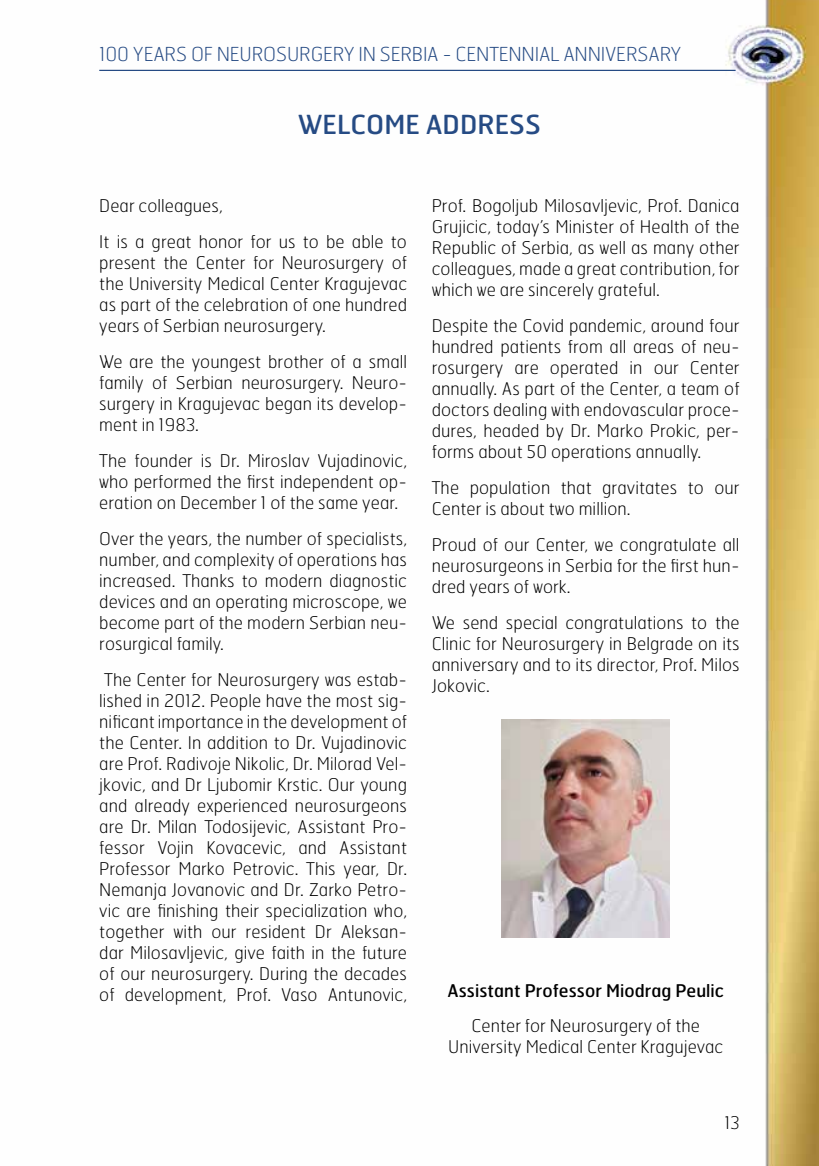
<style>
.page{position:relative;width:819px;height:1166px;background:#fff}
.page>*{position:absolute;margin:0;border:0;box-sizing:border-box;transform-origin:0 0}
.t1{font:26.25px "Hermes FB";color:#264b84}
.t2{font:100 19.25px "Hermes FB";letter-spacing:-.01em;color:#264b84}
.t3{font:100 17.5px/21px "Hermes FB";letter-spacing:.005em;color:#000;text-align:justify}
.t4{font:17.5px "Hermes FB";letter-spacing:.005em;color:#000}
</style>
<div class="page">
<img style="left:99px;top:0;width:720px;height:1166px">
<hr style="left:99px;top:70px;width:636px;height:1px;background:#264b84">
<img style="left:502px;top:719px;width:167px;height:218px">
<p class="t2" style="left:99px;top:42px;width:583px">100 years of neurosurgery in Serbia - Centennial anniversary</p>
<h1 class="t1" style="left:298px;top:103px;width:245px">WELCOME ADDRESS</h1>
<p class="t3" style="left:99px;top:187px;width:309px;line-height:35.9px">Dear colleagues,<br>It is a great honor for us to be able to</p>
<p class="t3" style="left:99px;top:252px;width:309px">present the Center for Neurosurgery of the University Medical Center Kragujevac as part of the celebration of one hundred years of Serbian neurosurgery.</p>
<p class="t3" style="left:99px;top:350px;width:309px">We are the youngest brother of a small family of Serbian neurosurgery. Neuro&shy;surgery in Kragujevac began its develop&shy;ment in 1983.</p>
<p class="t3" style="left:99px;top:449px;width:309px">The founder is Dr. Miroslav Vujadinovic, who performed the first independent op&shy;eration on December 1 of the same year.</p>
<p class="t3" style="left:99px;top:527px;width:309px">Over the years, the number of specialists, number, and complexity of operations has increased. Thanks to modern diagnostic devices and an operating microscope, we become part of the modern Serbian neu&shy;rosurgical family.</p>
<p class="t3" style="left:99px;top:668px;width:309px">The Center for Neurosurgery was estab&shy;lished in 2012. People have the most sig&shy;nificant importance in the development of the Center. In addition to Dr. Vujadinovic are Prof. Radivoje Nikolic, Dr. Milorad Vel&shy;jkovic, and Dr Ljubomir Krstic. Our young and already experienced neurosurgeons are Dr. Milan Todosijevic, Assistant Pro&shy;fessor Vojin Kovacevic, and Assistant Professor Marko Petrovic. This year, Dr.<br>Nemanja Jovanovic and Dr. Zarko Petro&shy;vic are finishing their specialization who, together with our resident Dr Aleksan&shy;dar Milosavljevic, give faith in the future of our neurosurgery. During the decades of development, Prof. Vaso Antunovic,</p>
<p class="t3" style="left:432px;top:195px;width:309px">Prof. Bogoljub Milosavljevic, Prof. Danica Grujicic, today’s Minister of Health of the Republic of Serbia, as well as many other colleagues, made a great contribution, for which we are sincerely grateful.</p>
<p class="t3" style="left:432px;top:315px;width:309px">Despite the Covid pandemic, around four hundred patients from all areas of neu&shy;rosurgery are operated in our Center annually. As part of the Center, a team of doctors dealing with endovascular proce&shy;dures, headed by Dr. Marko Prokic, per&shy;forms about 50 operations annually.</p>
<p class="t3" style="left:432px;top:476px;width:309px">The population that gravitates to our<br>Center is about two million.</p>
<p class="t3" style="left:432px;top:533px;width:309px">Proud of our Center, we congratulate all neurosurgeons in Serbia for the first hun&shy;dred years of work.</p>
<p class="t3" style="left:432px;top:611px;width:309px">We send special congratulations to the Clinic for Neurosurgery in Belgrade on its anniversary and to its director, Prof. Milos Jokovic.</p>
<p class="t4" style="left:447px;top:975px;width:278px">Assistant Professor Miodrag Peulic</p>
<p class="t3" style="left:448px;top:1015px;width:276px;text-align:center">Center for Neurosurgery of the<br>University Medical Center Kragujevac</p>
<p class="t3" style="left:724px;top:1112px;width:17px">13</p>
</div>
